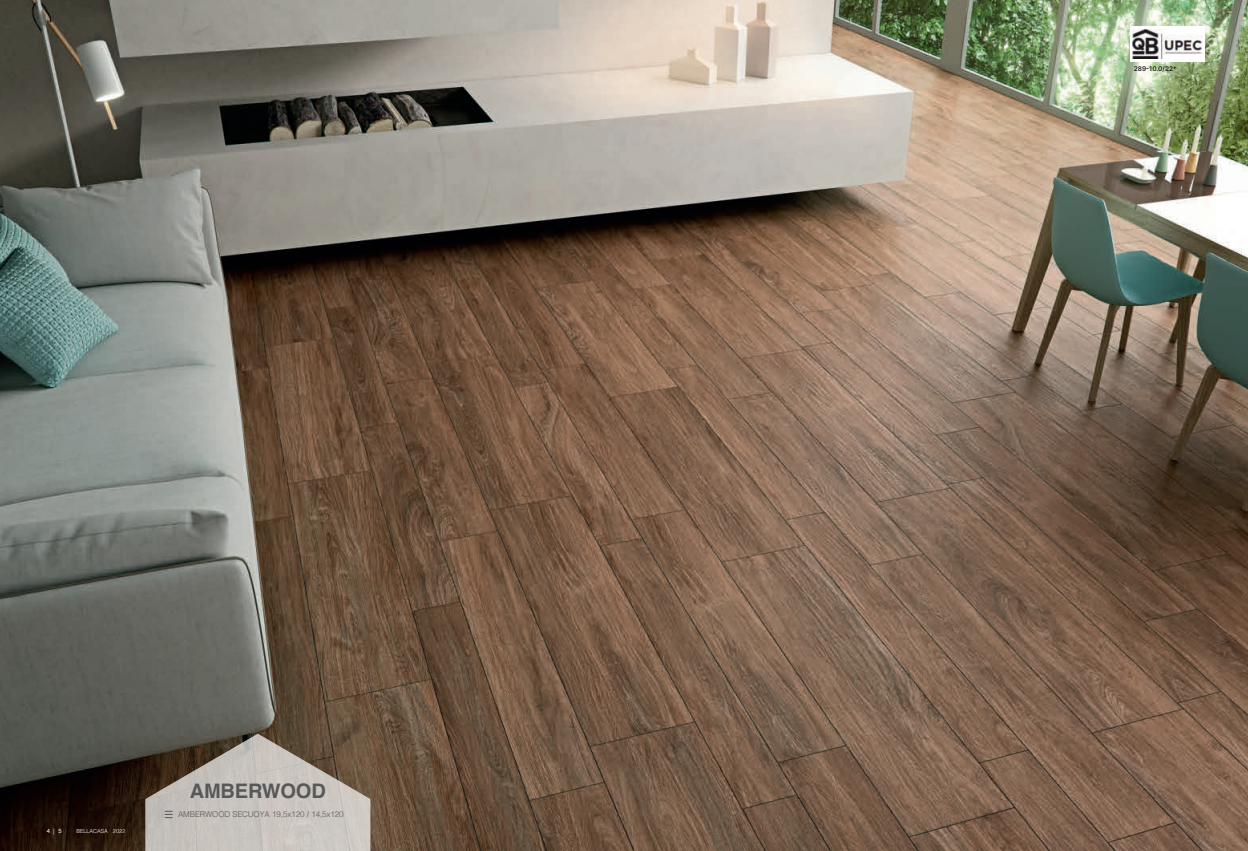
<style>
.page{position:relative;width:1248px;height:851px;background:#fff}
.page>*{position:absolute;margin:0;border:0;box-sizing:border-box;transform-origin:0 0}
.t1{font:700 20px "Helvetica";letter-spacing:-.01em;color:#57585a}
.t2{font:300 8px "Helvetica";letter-spacing:-.01em;color:#57585a}
.t3{font:600 6.5px "Inter";color:#231f20}
.t4{font:6px "Helvetica";color:#fff}
.t5{font:300 5.5px "Helvetica";color:#fff}
.s1{font-weight:300}
</style>
<div class="page">
<img style="left:0;top:0;width:1247px;height:850px">
<svg style="left:145px;top:733px;width:225px;height:117px;background:#a69e95"></svg>
<div style="left:1130px;top:27px;width:74px;height:35px;background:#fff"></div>
<img style="left:1132px;top:29px;width:69px;height:30px">
<p class="t4" style="left:47px;top:826px;width:16px">4 <span class="s1">|</span> 5</p>
<p class="t5" style="left:76px;top:826px;width:50px">BELLACASA 2022</p>
<h1 class="t1" style="left:190px;top:774px;width:137px">AMBERWOOD</h1>
<p class="t2" style="left:178px;top:807px;width:167px">AMBERWOOD SECUOYA 19,5x120 / 14,5x120</p>
<p class="t3" style="left:1133px;top:64px;width:44px">289-10.0/22*</p>
</div>
